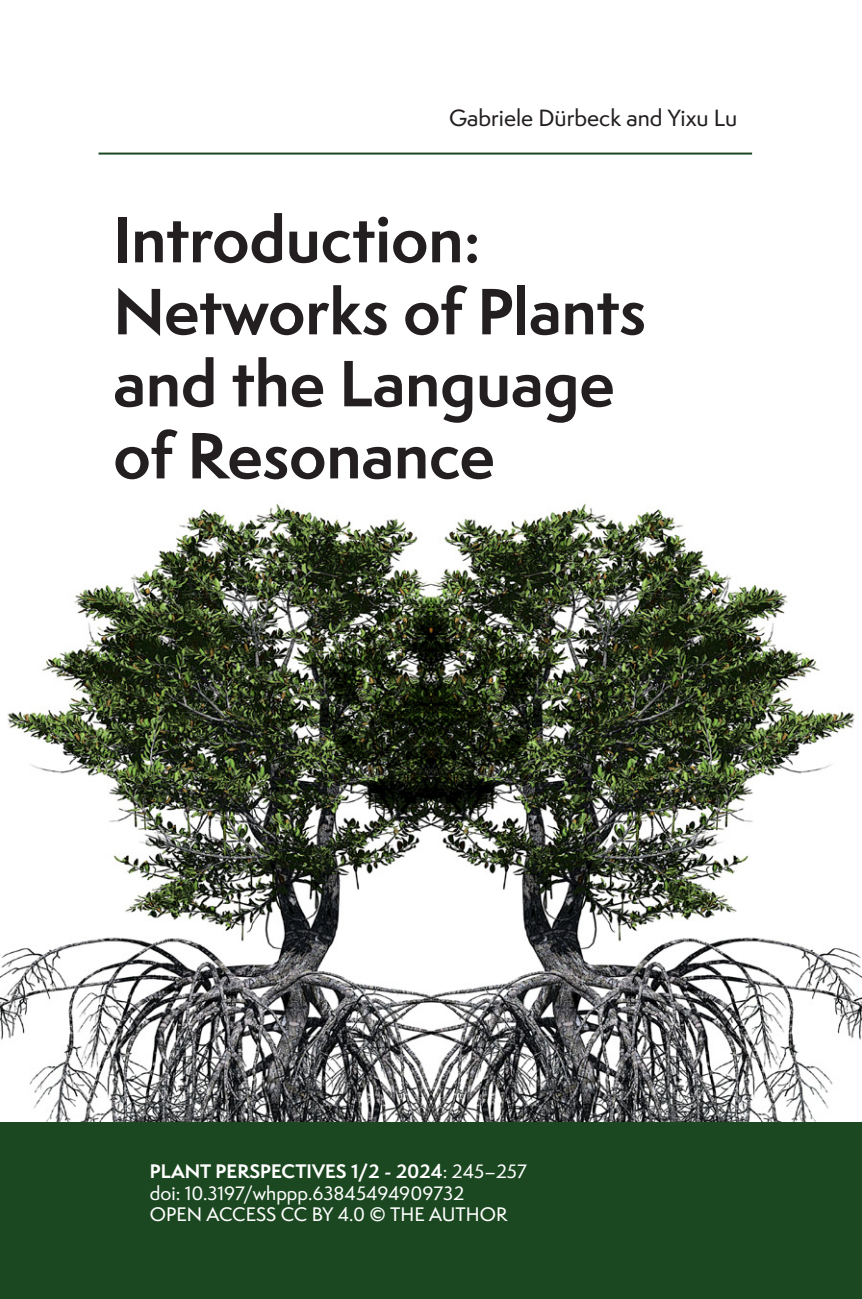
<style>
.page{position:relative;width:862px;height:1299px;background:#fff}
.page>*{position:absolute;margin:0;border:0;box-sizing:border-box;transform-origin:0 0}
.t1{font:700 60px/72px "Semplicita Pro";color:#231f20}
.Author{font:500 21.6px "Semplicita Pro";color:#231f20}
.OA-Doi{font:500 18px "Semplicita Pro";color:#fff}
.OA-Doi-2{font:700 18px "Semplicita Pro";color:#fff}
.s1{font-weight:500}
</style>
<div class="page">
<div style="left:0;top:1120px;width:862px;height:178px;background:#1c4821"></div>
<img style="left:0;top:503px;width:862px;height:618px">
<hr style="left:98px;top:152px;width:654px;height:2px;background:#1c4821">
<p class="Author" style="left:449px;top:103px;width:290px">Gabriele Dürbeck and Yixu Lu</p>
<p class="t1" style="left:113px;top:203px;width:534px">Introduction:<br>Networks of Plants and the Language</p>
<p class="t1" style="left:113px;top:419px;width:383px">of Resonance</p>
<p class="OA-Doi-2" style="left:150px;top:1157px;width:378px">PLANT PERSPECTIVES 1/2 - 2024<span class="s1">: 245–257</span></p>
<p class="OA-Doi" style="left:150px;top:1180px;width:316px">doi: 10.3197/whppp.63845494909732</p>
<p class="OA-Doi" style="left:150px;top:1201px;width:359px">OPEN ACCESS CC BY 4.0 © THE AUTHOR</p>
</div>
